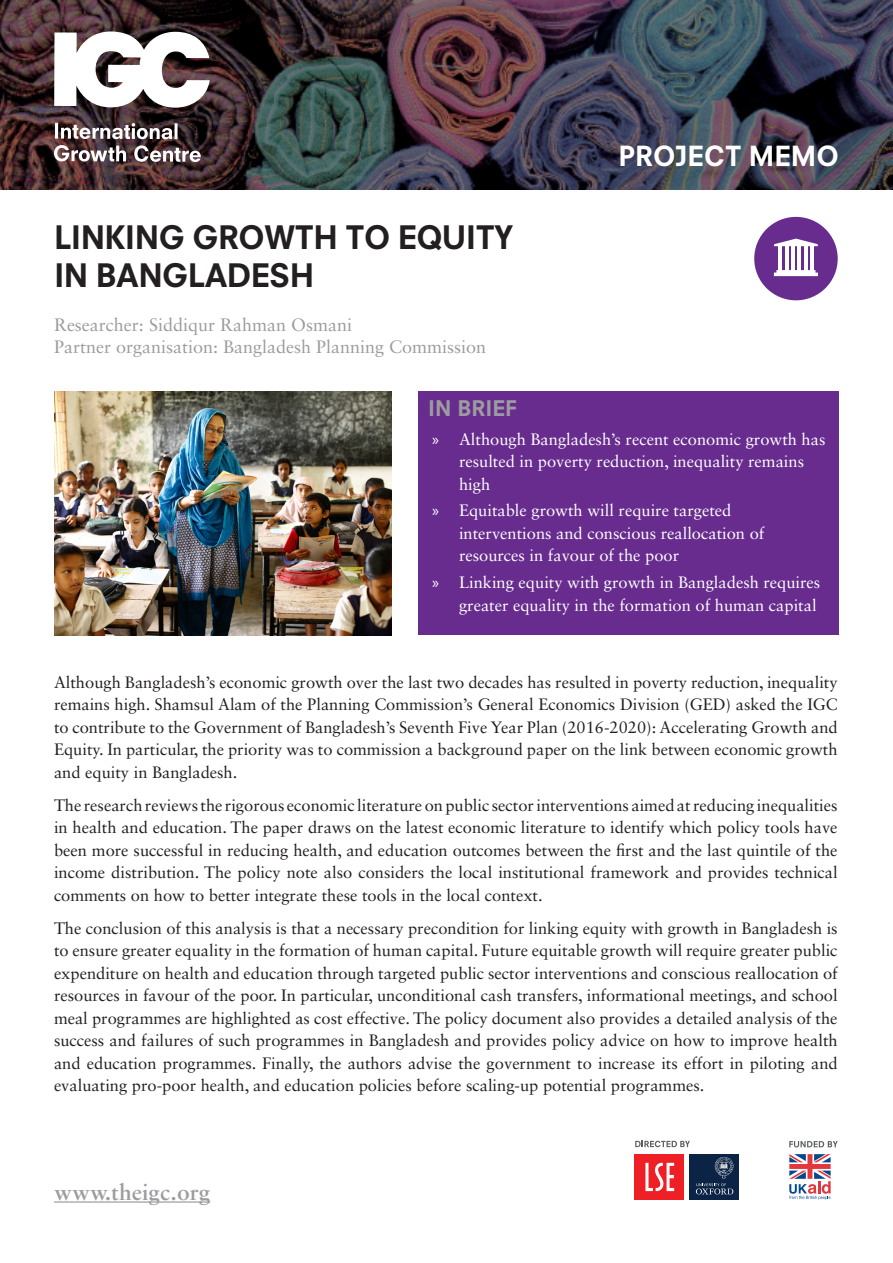
<style>
.page{position:relative;width:893px;height:1263px;background:#fff}
.page>*{position:absolute;margin:0;border:0;box-sizing:border-box;transform-origin:0 0}
.t1{font:800 31.5px/37.8px "Neuzeit SLT Std";letter-spacing:-.02em;color:#231f20}
.Heading_3__subhead{font:800 27px "Neuzeit SLT Std";color:#fff}
.Heading_3__subhead-2{font:600 24px "Sabon MT Std";color:#9c9ca0}
.Heading_3__subhead-3{font:800 21px "Neuzeit SLT Std";color:#9c9ca0}
.t2{font:18px "Sabon LT Std";color:#9c9ca0}
.Body{font:16.5px/22.5px "Sabon LT Std";color:#231f20;text-align:justify}
.t3{font:16.5px/22.5px "Sabon LT Std";color:#fff}
.s1{font-family:"Myriad Pro"}
</style>
<div class="page">
<img style="left:0;top:0;width:893px;height:189px">
<svg style="left:54px;top:31px;width:156px;height:77px"></svg>
<svg style="left:54px;top:145px;width:147px;height:17px"></svg>
<svg style="left:55px;top:123px;width:123px;height:16px"></svg>
<div style="left:418px;top:391px;width:421px;height:243px;background:#672c8e"></div>
<img style="left:54px;top:392px;width:338px;height:243px">
<div style="left:754px;top:217px;width:84px;height:83px;background:#672c8e;border-radius:50%"></div>
<svg style="left:774px;top:270px;width:44px;height:6px"></svg>
<hr style="left:778px;top:245px;width:4px;height:26px;background:#fff">
<hr style="left:785px;top:245px;width:3px;height:26px;background:#fff">
<hr style="left:791px;top:245px;width:4px;height:26px;background:#fff">
<hr style="left:797px;top:245px;width:4px;height:26px;background:#fff">
<hr style="left:804px;top:245px;width:3px;height:26px;background:#fff">
<hr style="left:810px;top:245px;width:4px;height:26px;background:#fff">
<svg style="left:774px;top:239px;width:44px;height:7px"></svg>
<svg style="left:635px;top:1141px;width:55px;height:6px"></svg>
<div style="left:634px;top:1154px;width:50px;height:45px;background:#ee2025"></div>
<svg style="left:645px;top:1163px;width:29px;height:28px"></svg>
<div style="left:689px;top:1154px;width:50px;height:45px;background:#0b2344"></div>
<svg style="left:696px;top:1157px;width:37px;height:37px"></svg>
<svg style="left:789px;top:1141px;width:49px;height:6px"></svg>
<svg style="left:789px;top:1154px;width:42px;height:46px"></svg>
<hr style="left:54px;top:1201px;width:156px;height:1px;background:#9c9ca0">
<p class="t1" style="left:54px;top:218px;width:461px">LINKING GROWTH TO EQUITY<br>IN BANGLADESH</p>
<p class="t2" style="left:54px;top:314px;width:300px">Researcher: Siddiqur Rahman Osmani</p>
<p class="t2" style="left:54px;top:336px;width:434px">Partner organisation: Bangladesh Planning Commission</p>
<p class="Heading_3__subhead" style="left:618px;top:140px;width:222px">PROJECT MEMO</p>
<p class="Heading_3__subhead-3" style="left:428px;top:396px;width:90px">IN BRIEF</p>
<p class="t3" style="left:459px;top:427px;width:368px;text-indent:-27px"><span class="s1">»</span> Although Bangladesh’s recent economic growth has resulted in poverty reduction, inequality remains high</p>
<p class="t3" style="left:459px;top:499px;width:307px;text-indent:-27px"><span class="s1">»</span> Equitable growth will require targeted interventions and conscious reallocation of resources in favour of the poor</p>
<p class="t3" style="left:432px;top:571px;width:390px;text-align:right"><span class="s1">»</span> Linking equity with growth in Bangladesh requires greater equality in the formation of human capital</p>
<p class="Body" style="left:54px;top:670px;width:785px">Although Bangladesh’s economic growth over the last two decades has resulted in poverty reduction, inequality remains high. Shamsul Alam of the Planning Commission’s General Economics Division (GED) asked the IGC to contribute to the Government of Bangladesh’s Seventh Five Year Plan (2016-2020): Accelerating Growth and Equity. In particular, the priority was to commission a background paper on the link between economic growth and equity in Bangladesh.</p>
<p class="Body" style="left:54px;top:793px;width:785px">The research reviews the rigorous economic literature on public sector interventions aimed at reducing inequalities in health and education. The paper draws on the latest economic literature to identify which policy tools have been more successful in reducing health, and education outcomes between the first and the last quintile of the income distribution. The policy note also considers the local institutional framework and provides technical comments on how to better integrate these tools in the local context.</p>
<p class="Body" style="left:54px;top:916px;width:785px">The conclusion of this analysis is that a necessary precondition for linking equity with growth in Bangladesh is to ensure greater equality in the formation of human capital. Future equitable growth will require greater public expenditure on health and education through targeted public sector interventions and conscious reallocation of resources in favour of the poor. In particular, unconditional cash transfers, informational meetings, and school meal programmes are highlighted as cost effective. The policy document also provides a detailed analysis of the success and failures of such programmes in Bangladesh and provides policy advice on how to improve health and education programmes. Finally, the authors advise the government to increase its effort in piloting and evaluating pro-poor health, and education policies before scaling-up potential programmes.</p>
<p class="Heading_3__subhead-2" style="left:54px;top:1177px;width:158px">www.theigc.org</p>
</div>
